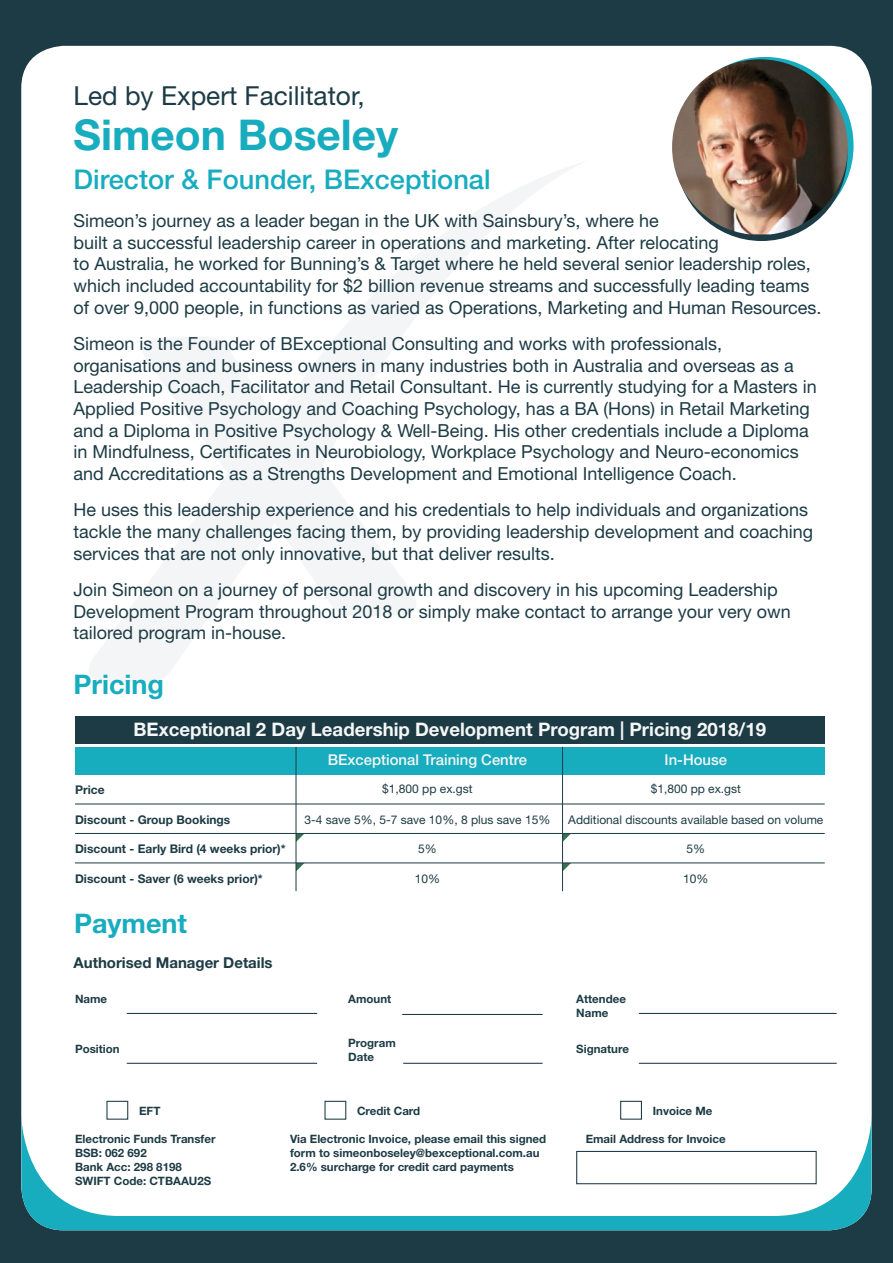
<style>
.page{position:relative;width:893px;height:1263px;background:#1d3b45}
.page>*{position:absolute;margin:0;border:0;box-sizing:border-box;transform-origin:0 0}
.t1{font:700 42.45px "Helvetica Neue";color:#18acbf}
.t2{font:500 27.15px "Helvetica Neue";color:#18acbf}
.t3{font:700 27px "Helvetica Neue";color:#18acbf}
.t4{font:26.25px "Helvetica Neue";color:#1d3b45}
.t5{font:700 18.6px "Helvetica Neue";color:#f5f6f6}
.t6{font:18px/21.6px "Helvetica Neue";color:#1d3b45}
.t7{font:700 15px "Helvetica Neue";color:#1d3b45}
.t8{font:500 14.85px "Helvetica Neue";color:#f5f6f6}
.t9{font:12px "Helvetica Neue";color:#1d3b45}
.t10{font:700 12px "Helvetica Neue";color:#1d3b45}
.t11{font:700 11.55px/13.8px "Helvetica Neue";color:#1d3b45}
</style>
<div class="page">
<div style="left:21px;top:46px;width:851px;height:1184px;background:#fff;border-radius:43px"></div>
<svg style="left:21px;top:1114px;width:851px;height:116px"></svg>
<svg style="left:89px;top:163px;width:492px;height:519px"></svg>
<img style="left:672px;top:59px;width:176px;height:175px">
<div style="left:75px;top:747px;width:750px;height:27px;background:#18acbf"></div>
<div style="left:75px;top:716px;width:750px;height:27px;background:#1d3b45"></div>
<svg style="left:563px;top:863px;width:8px;height:8px"></svg>
<svg style="left:563px;top:834px;width:8px;height:8px"></svg>
<svg style="left:297px;top:863px;width:8px;height:8px"></svg>
<svg style="left:297px;top:834px;width:7px;height:7px"></svg>
<hr style="left:75px;top:862px;width:750px;height:1px;background:#1d3b45">
<hr style="left:75px;top:804px;width:750px;height:1px;background:#1d3b45">
<hr style="left:75px;top:833px;width:750px;height:1px;background:#1d3b45">
<hr style="left:296px;top:747px;width:1px;height:144px;background:#1d3b45">
<hr style="left:562px;top:747px;width:1px;height:144px;background:#1d3b45">
<hr style="left:127px;top:1013px;width:190px;height:1px;background:#1d3b45">
<hr style="left:402px;top:1014px;width:141px;height:1px;background:#1d3b45">
<hr style="left:127px;top:1063px;width:190px;height:1px;background:#1d3b45">
<hr style="left:403px;top:1063px;width:140px;height:1px;background:#1d3b45">
<hr style="left:639px;top:1063px;width:198px;height:1px;background:#1d3b45">
<hr style="left:639px;top:1013px;width:198px;height:1px;background:#1d3b45">
<div style="left:106px;top:1101px;width:22px;height:19px;border:1px solid #1d3b45"></div>
<div style="left:324px;top:1101px;width:22px;height:19px;border:1px solid #1d3b45"></div>
<div style="left:620px;top:1101px;width:22px;height:19px;border:1px solid #1d3b45"></div>
<div style="left:576px;top:1151px;width:241px;height:33px;border:1px solid #1d3b45"></div>
<h3 class="t4" style="left:74px;top:77px;width:293px">Led by Expert Facilitator,</h3>
<h1 class="t1" style="left:74px;top:101px;width:326px">Simeon Boseley</h1>
<h2 class="t2" style="left:74px;top:158px;width:419px">Director &amp; Founder, BExceptional</h2>
<p class="t6" style="left:74px;top:211px;width:749px">Simeon’s journey as a leader began in the UK with Sainsbury’s, where he<br>built a successful leadership career in operations and marketing. After relocating<br>to Australia, he worked for Bunning’s &amp; Target where he held several senior leadership roles, which included accountability for $2 billion revenue streams and successfully leading teams of over 9,000 people, in functions as varied as Operations, Marketing and Human Resources.</p>
<p class="t6" style="left:74px;top:334px;width:745px">Simeon is the Founder of BExceptional Consulting and works with professionals, organisations and business owners in many industries both in Australia and overseas as a Leadership Coach, Facilitator and Retail Consultant. He is currently studying for a Masters in Applied Positive Psychology and Coaching Psychology, has a BA (Hons) in Retail Marketing and a Diploma in Positive Psychology &amp; Well-Being. His other credentials include a Diploma in Mindfulness, Certificates in Neurobiology, Workplace Psychology and Neuro-economics and Accreditations as a Strengths Development and Emotional Intelligence Coach.</p>
<p class="t6" style="left:74px;top:500px;width:741px">He uses this leadership experience and his credentials to help individuals and organizations tackle the many challenges facing them, by providing leadership development and coaching services that are not only innovative, but that deliver results.</p>
<p class="t6" style="left:74px;top:580px;width:719px">Join Simeon on a journey of personal growth and discovery in his upcoming Leadership<br>Development Program throughout 2018 or simply make contact to arrange your very own tailored program in-house.</p>
<h3 class="t3" style="left:74px;top:663px;width:92px">Pricing</h3>
<p class="t5" style="left:133px;top:714px;width:634px">BExceptional 2 Day Leadership Development Program | Pricing 2018/19</p>
<p class="t10" style="left:75px;top:781px;width:31px">Price</p>
<p class="t10" style="left:75px;top:810px;width:157px">Discount - Group Bookings</p>
<p class="t10" style="left:75px;top:840px;width:212px">Discount - Early Bird (4 weeks prior)*</p>
<p class="t8" style="left:328px;top:748px;width:201px">BExceptional Training Centre</p>
<p class="t9" style="left:382px;top:780px;width:92px">$1,800 pp ex.gst</p>
<p class="t9" style="left:304px;top:811px;width:247px">3-4 save 5%, 5-7 save 10%, 8 plus save 15%</p>
<p class="t9" style="left:418px;top:840px;width:20px">5%</p>
<p class="t10" style="left:75px;top:869px;width:189px">Discount - Saver (6 weeks prior)*</p>
<p class="t9" style="left:415px;top:870px;width:27px">10%</p>
<h3 class="t3" style="left:74px;top:902px;width:114px">Payment</h3>
<p class="t7" style="left:74px;top:951px;width:201px">Authorised Manager Details</p>
<p class="t11" style="left:75px;top:992px;width:34px">Name</p>
<p class="t11" style="left:348px;top:992px;width:45px">Amount</p>
<p class="t8" style="left:665px;top:748px;width:64px">In-House</p>
<p class="t9" style="left:651px;top:780px;width:92px">$1,800 pp ex.gst</p>
<p class="t9" style="left:568px;top:811px;width:257px">Additional discounts available based on volume</p>
<p class="t9" style="left:686px;top:840px;width:20px">5%</p>
<p class="t9" style="left:683px;top:870px;width:27px">10%</p>
<p class="t11" style="left:576px;top:992px;width:51px">Attendee<br>Name</p>
<p class="t11" style="left:75px;top:1042px;width:46px">Position</p>
<p class="t11" style="left:348px;top:1037px;width:49px">Program<br>Date</p>
<p class="t11" style="left:576px;top:1042px;width:54px">Signature</p>
<p class="t11" style="left:357px;top:1104px;width:65px">Credit Card</p>
<p class="t11" style="left:653px;top:1104px;width:61px">Invoice Me</p>
<p class="t11" style="left:586px;top:1132px;width:142px">Email Address for Invoice</p>
<p class="t11" style="left:139px;top:1104px;width:23px">EFT</p>
<p class="t11" style="left:75px;top:1132px;width:142px">Electronic Funds Transfer<br>BSB: 062 692<br>Bank Acc: 298 8198<br>SWIFT Code: CTBAAU2S</p>
<p class="t11" style="left:290px;top:1132px;width:258px">Via Electronic Invoice, please email this signed form to simeonboseley@bexceptional.com.au<br>2.6% surcharge for credit card payments</p>
</div>
